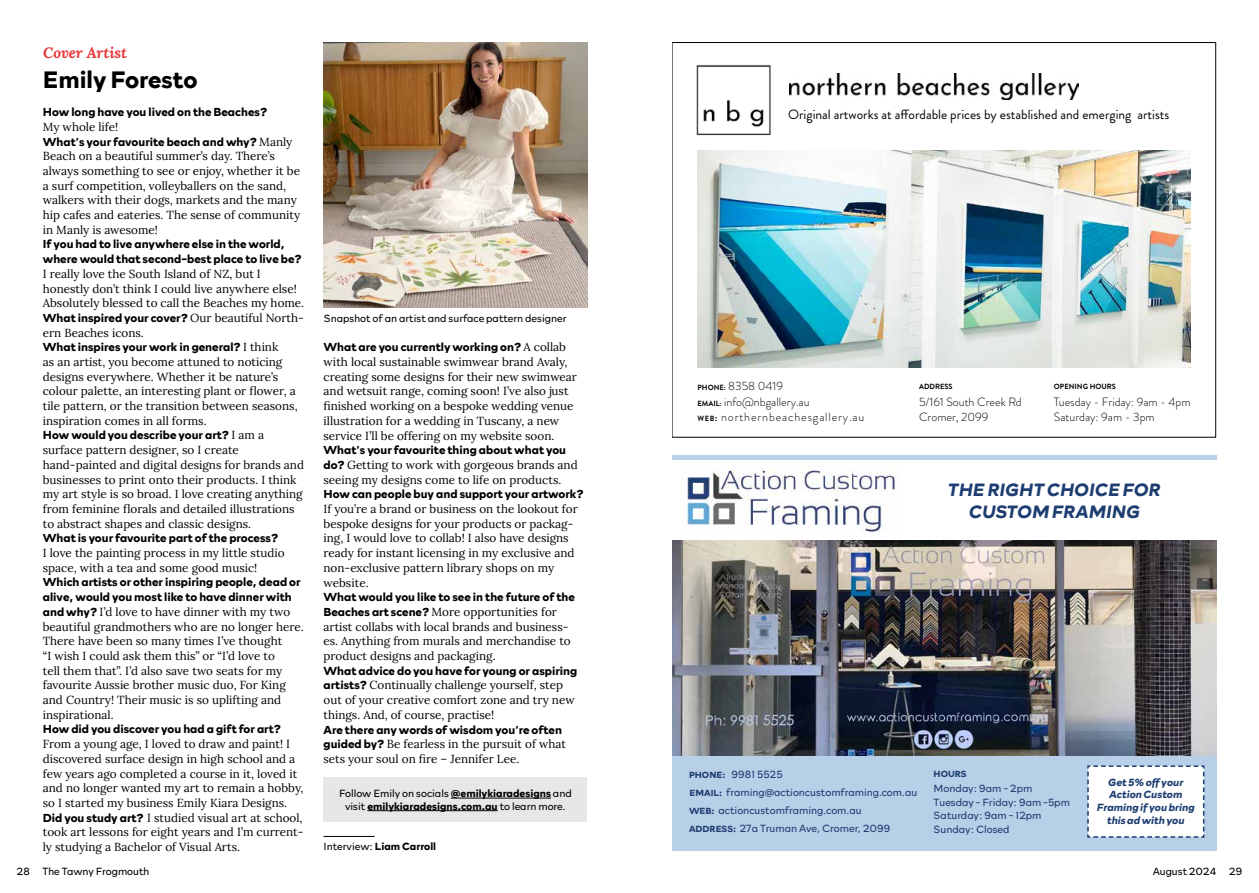
<style>
.page{position:relative;width:1259px;height:893px;background:#fff}
.page>*{position:absolute;margin:0;border:0;box-sizing:border-box;transform-origin:0 0}
.t1{font:700 24px "Rockford Sans";color:#000}
.t2{font:italic 700 18px/21.6px "Rockford Sans";color:#1e3d71;text-align:center}
.t3{font:italic 700 15px "Lora";color:#e9383a}
.t4{font:13.5px "Brandon Grotesque";color:#000}
.t5{font:300 12px/15px "Brandon Grotesque";color:#000}
.t6{font:300 12px "Brandon Grotesque";letter-spacing:.07em;color:#000}
.t7{font:11.7px/14.7px "Lora";color:#000}
.t8{font:700 11.7px/14.7px "Rockford Sans";color:#000}
.t9{font:300 10.5px/13.5px "Rockford Sans";color:#1e3d71}
.t10{font:700 10.5px/12.6px "Rockford Sans";color:#000;text-align:center}
.t11{font:300 10.5px "Rockford Sans";color:#000}
.t12{font:italic 700 10.5px/12.6px "Rockford Sans";color:#1e3d71;text-align:center}
.t13{font:700 9px "Rockford Sans";color:#1e3d71}
.t14{font:700 7.5px "Brandon Grotesque";color:#000}
.s1{font-family:"Lora";font-weight:400}
.s2{font-family:"Rockford Sans";font-weight:700}
.s3{font-weight:300}
.s4{font-weight:700;font-size:7.5px}
.s5{font-weight:700;font-size:10.05px}
.s6{font-weight:700;font-size:9px}
</style>
<div class="page">
<img style="left:323px;top:43px;width:264px;height:264px">
<hr style="left:323px;top:836px;width:51px;height:1px;background:#000">
<div style="left:323px;top:778px;width:264px;height:44px;background:#e6e7e8"></div>
<hr style="left:451px;top:798px;width:100px;height:1px;background:#000">
<hr style="left:367px;top:810px;width:131px;height:1px;background:#000">
<hr style="left:672px;top:455px;width:544px;height:4px;background:#b8cfe8">
<img style="left:685px;top:466px;width:212px;height:66px">
<img style="left:672px;top:540px;width:544px;height:216px">
<div style="left:672px;top:756px;width:544px;height:94px;background:#b8cfe8"></div>
<svg style="left:1087px;top:765px;width:118px;height:73px;background:#f3f5f8"></svg>
<img style="left:697px;top:150px;width:494px;height:218px">
<img style="left:696px;top:64px;width:75px;height:72px">
<img style="left:789px;top:74px;width:289px;height:25px">
<p class="t3" style="left:43px;top:42px;width:86px">Cover Artist</p>
<h1 class="t1" style="left:43px;top:62px;width:156px">Emily Foresto</h1>
<p class="t8" style="left:43px;top:104px;width:226px">How long have you lived on the Beaches?</p>
<p class="t7" style="left:43px;top:119px;width:77px">My whole life!</p>
<p class="t8" style="left:43px;top:133px;width:251px">What’s your favourite beach and why? <span class="s1">Manly</span></p>
<p class="t7" style="left:43px;top:148px;width:259px">Beach on a beautiful summer’s day. There’s always something to see or enjoy, whether it be a surf competition, volleyballers on the sand, walkers with their dogs, markets and the many hip cafes and eateries. The sense of community in Manly is awesome!</p>
<p class="t8" style="left:43px;top:236px;width:261px">If you had to live anywhere else in the world, where would that second-best place to live be?</p>
<p class="t7" style="left:43px;top:266px;width:263px">I really love the South Island of NZ, but I honestly don’t think I could live anywhere else!<br>Absolutely blessed to call the Beaches my home.</p>
<p class="t8" style="left:43px;top:310px;width:262px">What inspired your cover? <span class="s1">Our beautiful North-</span></p>
<p class="t7" style="left:43px;top:324px;width:102px">ern Beaches icons.</p>
<p class="t8" style="left:43px;top:339px;width:237px">What inspires your work in general? <span class="s1">I think</span></p>
<p class="t7" style="left:43px;top:354px;width:256px">as an artist, you become attuned to noticing designs everywhere. Whether it be nature’s colour palette, an interesting plant or flower, a tile pattern, or the transition between seasons, inspiration comes in all forms.</p>
<p class="t8" style="left:43px;top:427px;width:223px">How would you describe your art? <span class="s1">I am a</span></p>
<p class="t7" style="left:43px;top:442px;width:263px">surface pattern designer, so I create hand-painted and digital designs for brands and businesses to print onto their products. I think my art style is so broad. I love creating anything from feminine florals and detailed illustrations to abstract shapes and classic designs.</p>
<p class="t8" style="left:43px;top:530px;width:237px">What is your favourite part of the process?</p>
<p class="t7" style="left:43px;top:545px;width:243px">I love the painting process in my little studio space, with a tea and some good music!</p>
<p class="t8" style="left:43px;top:574px;width:259px">Which artists or other inspiring people, dead or alive, would you most like to have dinner with</p>
<p class="t7" style="left:43px;top:604px;width:262px"><span class="s2">and why?</span> I’d love to have dinner with my two beautiful grandmothers who are no longer here.<br>There have been so many times I’ve thought<br>“I wish I could ask them this” or “I’d love to<br>tell them that”. I’d also save two seats for my favourite Aussie brother music duo, For King and Country! Their music is so uplifting and inspirational.</p>
<p class="t8" style="left:43px;top:721px;width:240px">How did you discover you had a gift for art?</p>
<p class="t7" style="left:43px;top:736px;width:262px">From a young age, I loved to draw and paint! I discovered surface design in high school and a few years ago completed a course in it, loved it and no longer wanted my art to remain a hobby, so I started my business Emily Kiara Designs.<br><span class="s2">Did you study art?</span> I studied visual art at school, took art lessons for eight years and I’m current&shy;ly studying a Bachelor of Visual Arts.</p>
<p class="t11" style="left:324px;top:310px;width:244px">Snapshot of an artist and surface pattern designer</p>
<p class="t8" style="left:323px;top:339px;width:244px">What are you currently working on? <span class="s1">A collab</span></p>
<p class="t7" style="left:323px;top:354px;width:255px">with local sustainable swimwear brand Avaly, creating some designs for their new swimwear and wetsuit range, coming soon! I’ve also just finished working on a bespoke wedding venue illustration for a wedding in Tuscany, a new service I’ll be offering on my website soon.</p>
<p class="t8" style="left:323px;top:442px;width:244px">What’s your favourite thing about what you</p>
<p class="t7" style="left:323px;top:457px;width:256px"><span class="s2">do?</span> Getting to work with gorgeous brands and seeing my designs come to life on products.</p>
<p class="t8" style="left:323px;top:486px;width:262px">How can people buy and support your artwork?</p>
<p class="t7" style="left:323px;top:501px;width:256px">If you’re a brand or business on the lookout for bespoke designs for your products or packag&shy;ing, I would love to collab! I also have designs ready for instant licensing in my exclusive and non-exclusive pattern library shops on my website.</p>
<p class="t8" style="left:323px;top:589px;width:253px">What would you like to see in the future of the</p>
<p class="t7" style="left:323px;top:604px;width:249px"><span class="s2">Beaches art scene?</span> More opportunities for artist collabs with local brands and business&shy;es. Anything from murals and merchandise to product designs and packaging.</p>
<p class="t8" style="left:323px;top:663px;width:255px">What advice do you have for young or aspiring</p>
<p class="t7" style="left:323px;top:677px;width:253px"><span class="s2">artists?</span> Continually challenge yourself, step out of your creative comfort zone and try new things. And, of course, practise!</p>
<p class="t8" style="left:323px;top:721px;width:240px">Are there any words of wisdom you’re often</p>
<p class="t7" style="left:323px;top:736px;width:244px"><span class="s2">guided by?</span> Be fearless in the pursuit of what sets your soul on fire – Jennifer Lee.</p>
<p class="t10" style="left:339px;top:786px;width:234px"><span class="s3">Follow Emily on socials</span> @emilykiaradesigns <span class="s3">and visit</span> emilykiaradesigns.com.au <span class="s3">to learn more.</span></p>
<p class="t10" style="left:323px;top:840px;width:114px"><span class="s3">Interview:</span> Liam Carroll</p>
<p class="t4" style="left:788px;top:105px;width:383px">Original artworks at affordable prices by established and emerging artists</p>
<p class="t5" style="left:697px;top:378px;width:113px;line-height:15.5px"><span class="s4">PHONE:</span> 8358 0419<br><span class="s4">EMAIL:</span> info@nbgallery.au</p>
<p class="t14" style="left:919px;top:381px;width:35px">ADDRESS</p>
<p class="t5" style="left:919px;top:394px;width:104px">5/161 South Creek Rd<br>Cromer, 2099</p>
<p class="t6" style="left:697px;top:409px;width:168px"><span class="s4">WEB</span><span class="s5">:</span> northernbeachesgallery.au</p>
<p class="t14" style="left:1054px;top:381px;width:64px">OPENING HOURS</p>
<p class="t5" style="left:1054px;top:394px;width:138px">Tuesday - Friday: 9am - 4pm<br>Saturday: 9am - 3pm</p>
<h2 class="t2" style="left:948px;top:478px;width:214px">THE RIGHT CHOICE FOR<br>CUSTOM FRAMING</h2>
<p class="t13" style="left:933px;top:767px;width:35px">HOURS</p>
<p class="t9" style="left:933px;top:781px;width:138px">Monday: 9am - 2pm<br>Tuesday - Friday: 9am -5pm<br>Saturday: 9am - 12pm<br>Sunday: Closed</p>
<p class="t9" style="left:689px;top:767px;width:95px"><span class="s6">PHONE:</span> 9981 5525</p>
<p class="t9" style="left:689px;top:802px;width:174px"><span class="s6">WEB:</span> actioncustomframing.com.au</p>
<p class="t9" style="left:689px;top:785px;width:229px"><span class="s6">EMAIL:</span> framing@actioncustomframing.com.au</p>
<p class="t12" style="left:1097px;top:775px;width:99px">Get 5% off your<br>Action Custom<br>Framing if you bring this ad with you</p>
<p class="t9" style="left:689px;top:821px;width:203px"><span class="s6">ADDRESS:</span> 27a Truman Ave, Cromer, 2099</p>
<p class="t11" style="left:17px;top:864px;width:134px">28 The Tawny Frogmouth</p>
<p class="t11" style="left:1152px;top:864px;width:91px">August 2024 29</p>
</div>
